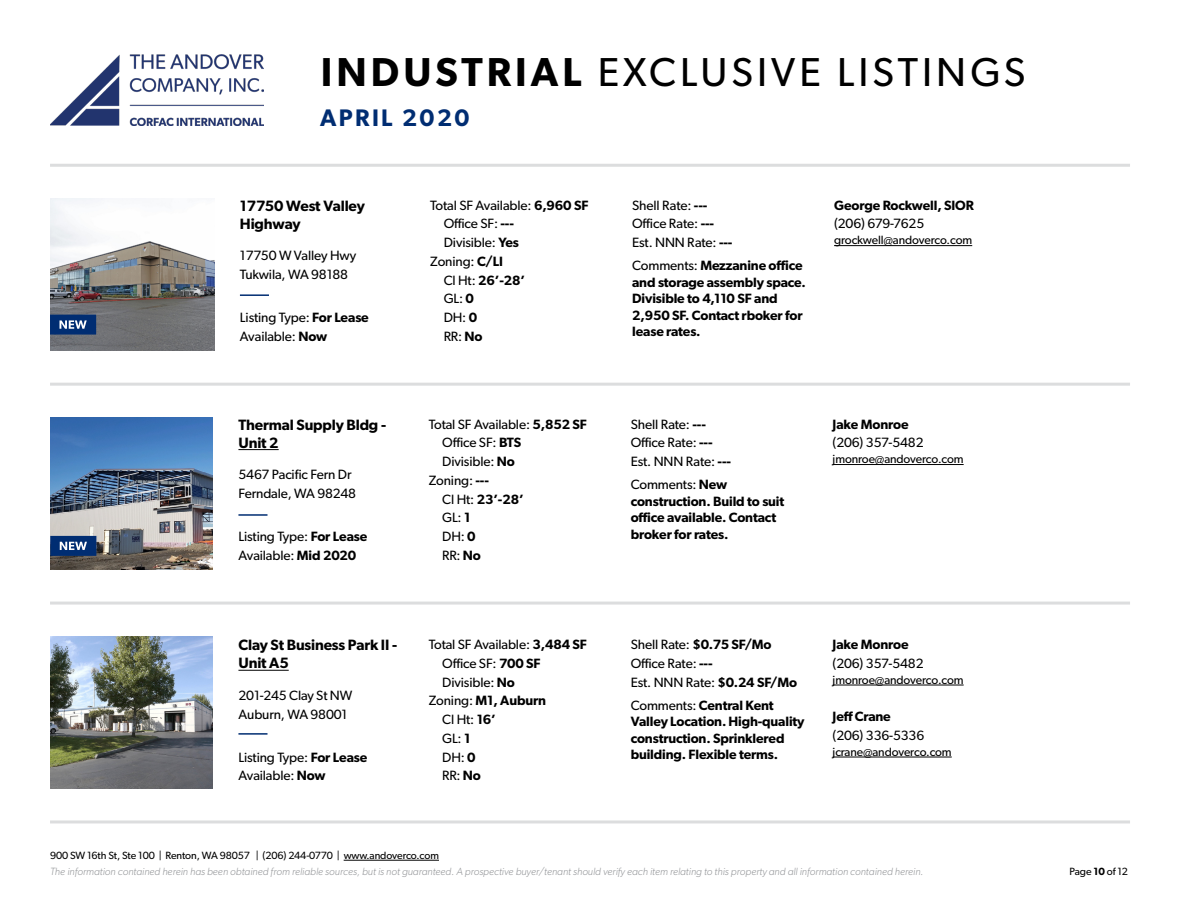
<style>
.page{position:relative;width:1188px;height:918px;background:#fff}
.page>*{position:absolute;margin:0;border:0;box-sizing:border-box;transform-origin:0 0}
.t1{font:40.5px "Gibson";letter-spacing:.1em;color:#000}
.t2{font:600 24px "Gibson";letter-spacing:.1em;color:#002d72}
.t3{font:600 15px/18px "Gibson";letter-spacing:-.01em;color:#000}
.t4{font:13.5px/18.8px "Gibson";letter-spacing:-.01em;color:#000}
.t5{font:600 13.5px/16.5px "Gibson";letter-spacing:-.01em;color:#000}
.t6{font:12px "Gibson";letter-spacing:-.01em;color:#000}
.t7{font:italic 300 10.5px "Gibson";color:#939598}
.t8{font:10.5px "Gibson";letter-spacing:-.01em;color:#000}
.s1{font-weight:600}
.s2{font-weight:400}
</style>
<div class="page">
<hr style="left:344px;top:860px;width:95px;height:1px;background:#000">
<img style="left:50px;top:54px;width:214px;height:72px">
<hr style="left:50px;top:383px;width:1080px;height:3px;background:#dcddde">
<hr style="left:50px;top:164px;width:1080px;height:3px;background:#dcddde">
<hr style="left:50px;top:602px;width:1080px;height:3px;background:#dcddde">
<hr style="left:50px;top:820px;width:1080px;height:3px;background:#dcddde">
<img style="left:50px;top:637px;width:163px;height:151px">
<hr style="left:238px;top:670px;width:51px;height:1px;background:#000">
<hr style="left:238px;top:733px;width:30px;height:2px;background:#002d72">
<hr style="left:833px;top:685px;width:131px;height:1px;background:#000">
<hr style="left:833px;top:757px;width:119px;height:1px;background:#000">
<img style="left:50px;top:199px;width:164px;height:152px">
<hr style="left:240px;top:294px;width:29px;height:2px;background:#002d72">
<hr style="left:834px;top:245px;width:138px;height:1px;background:#000">
<div style="left:50px;top:315px;width:46px;height:20px;background:#002d72;border:2px solid #002d72"></div>
<svg style="left:59px;top:320px;width:28px;height:9px"></svg>
<img style="left:50px;top:418px;width:163px;height:152px">
<hr style="left:238px;top:449px;width:41px;height:1px;background:#000">
<hr style="left:238px;top:514px;width:30px;height:2px;background:#002d72">
<hr style="left:833px;top:464px;width:131px;height:1px;background:#000">
<div style="left:50px;top:536px;width:46px;height:20px;background:#002d72;border:2px solid #002d72"></div>
<svg style="left:60px;top:542px;width:27px;height:8px"></svg>
<h1 class="t1" style="left:321px;top:48px;width:706px"><span class="s1">INDUSTRIAL</span> EXCLUSIVE LISTINGS</h1>
<h2 class="t2" style="left:320px;top:103px;width:151px">APRIL 2020</h2>
<p class="t3" style="left:240px;top:196px;width:127px">17750 West Valley<br>Highway</p>
<p class="t4" style="left:240px;top:246px;width:118px">17750 W Valley Hwy<br>Tukwila, WA 98188</p>
<p class="t4" style="left:240px;top:308px;width:130px">Listing Type: <span class="s1">For Lease<br></span>Available: <span class="s1">Now</span></p>
<p class="t3" style="left:238px;top:415px;width:149px">Thermal Supply Bldg -<br>Unit 2</p>
<p class="t4" style="left:238px;top:465px;width:119px">5467 Pacific Fern Dr<br>Ferndale, WA 98248</p>
<p class="t4" style="left:238px;top:527px;width:130px">Listing Type: <span class="s1">For Lease<br></span>Available: <span class="s1">Mid 2020</span></p>
<p class="t3" style="left:238px;top:636px;width:160px">Clay St Business Park II -<br>Unit A5</p>
<p class="t4" style="left:238px;top:686px;width:115px">201-245 Clay St NW<br>Auburn, WA 98001</p>
<p class="t4" style="left:238px;top:747px;width:130px">Listing Type: <span class="s1">For Lease<br></span>Available: <span class="s1">Now</span></p>
<p class="t4" style="left:430px;top:195px;width:160px">Total SF Available: <span class="s1">6,960 SF</span></p>
<p class="t4" style="left:444px;top:214px;width:72px">Office SF: <span class="s1">---</span></p>
<p class="t4" style="left:444px;top:233px;width:77px">Divisible: <span class="s1">Yes</span></p>
<p class="t4" style="left:430px;top:252px;width:74px">Zoning: <span class="s1">C/LI</span></p>
<p class="t5" style="left:444px;top:271px;width:83px"><span class="s2">Cl Ht:</span> 26’-28’</p>
<p class="t4" style="left:444px;top:289px;width:32px">GL: <span class="s1">0</span></p>
<p class="t4" style="left:444px;top:308px;width:35px">DH: <span class="s1">0</span></p>
<p class="t4" style="left:444px;top:327px;width:40px">RR: <span class="s1">No</span></p>
<p class="t4" style="left:429px;top:414px;width:160px">Total SF Available: <span class="s1">5,852 SF</span></p>
<p class="t4" style="left:442px;top:433px;width:80px">Office SF: <span class="s1">BTS</span></p>
<p class="t4" style="left:442px;top:452px;width:74px">Divisible: <span class="s1">No</span></p>
<p class="t4" style="left:429px;top:471px;width:62px">Zoning: <span class="s1">---</span></p>
<p class="t5" style="left:442px;top:490px;width:83px"><span class="s2">Cl Ht:</span> 23’-28’</p>
<p class="t4" style="left:442px;top:508px;width:30px">GL: <span class="s1">1</span></p>
<p class="t4" style="left:442px;top:527px;width:35px">DH: <span class="s1">0</span></p>
<p class="t4" style="left:442px;top:546px;width:40px">RR: <span class="s1">No</span></p>
<p class="t4" style="left:429px;top:635px;width:160px">Total SF Available: <span class="s1">3,484 SF</span></p>
<p class="t4" style="left:442px;top:654px;width:100px">Office SF: <span class="s1">700 SF</span></p>
<p class="t4" style="left:442px;top:672px;width:74px">Divisible: <span class="s1">No</span></p>
<p class="t5" style="left:429px;top:692px;width:119px"><span class="s2">Zoning:</span> M1, Auburn</p>
<p class="t4" style="left:442px;top:710px;width:55px">Cl Ht: <span class="s1">16’</span></p>
<p class="t4" style="left:442px;top:729px;width:30px">GL: <span class="s1">1</span></p>
<p class="t4" style="left:442px;top:747px;width:35px">DH: <span class="s1">0</span></p>
<p class="t4" style="left:442px;top:766px;width:40px">RR: <span class="s1">No</span></p>
<p class="t8" style="left:50px;top:849px;width:390px">900 SW 16th St, Ste 100 | Renton, WA 98057 | (206) 244-0770 | www.andoverco.com</p>
<p class="t4" style="left:632px;top:195px;width:102px">Shell Rate: <span class="s1">---<br></span>Office Rate: <span class="s1">---<br></span>Est. NNN Rate: <span class="s1">---</span></p>
<p class="t5" style="left:632px;top:257px;width:175px"><span class="s2">Comments:</span> Mezzanine office and storage assembly space.<br>Divisible to 4,110 SF and<br>2,950 SF. Contact rboker for lease rates.</p>
<p class="t5" style="left:834px;top:196px;width:141px">George Rockwell, SIOR</p>
<p class="t4" style="left:834px;top:214px;width:92px">(206) 679-7625</p>
<p class="t6" style="left:834px;top:233px;width:140px">grockwell@andoverco.com</p>
<p class="t4" style="left:631px;top:414px;width:102px">Shell Rate: <span class="s1">---<br></span>Office Rate: <span class="s1">---<br></span>Est. NNN Rate: <span class="s1">---</span></p>
<p class="t5" style="left:631px;top:476px;width:155px"><span class="s2">Comments:</span> New construction. Build to suit office available. Contact broker for rates.</p>
<p class="t5" style="left:833px;top:415px;width:77px">Jake Monroe</p>
<p class="t4" style="left:833px;top:433px;width:92px">(206) 357-5482</p>
<p class="t6" style="left:833px;top:452px;width:133px">jmonroe@andoverco.com</p>
<p class="t4" style="left:631px;top:635px;width:168px">Shell Rate: <span class="s1">$0.75 SF/Mo<br></span>Office Rate: <span class="s1">---<br></span>Est. NNN Rate: <span class="s1">$0.24 SF/Mo</span></p>
<p class="t5" style="left:631px;top:697px;width:175px"><span class="s2">Comments:</span> Central Kent<br>Valley Location. High-quality construction. Sprinklered building. Flexible terms.</p>
<p class="t5" style="left:833px;top:636px;width:77px">Jake Monroe</p>
<p class="t4" style="left:833px;top:654px;width:92px">(206) 357-5482</p>
<p class="t6" style="left:833px;top:672px;width:133px">jmonroe@andoverco.com</p>
<p class="t5" style="left:833px;top:708px;width:60px">Jeff Crane</p>
<p class="t4" style="left:833px;top:726px;width:93px">(206) 336-5336</p>
<p class="t6" style="left:833px;top:744px;width:121px">jcrane@andoverco.com</p>
<p class="t7" style="left:50px;top:865px;width:875px">The information contained herein has been obtained from reliable sources, but is not guaranteed. A prospective buyer/tenant should verify each item relating to this property and all information contained herein.</p>
<p class="t8" style="left:1069px;top:865px;width:60px">Page <span class="s1">10</span> of 12</p>
</div>
